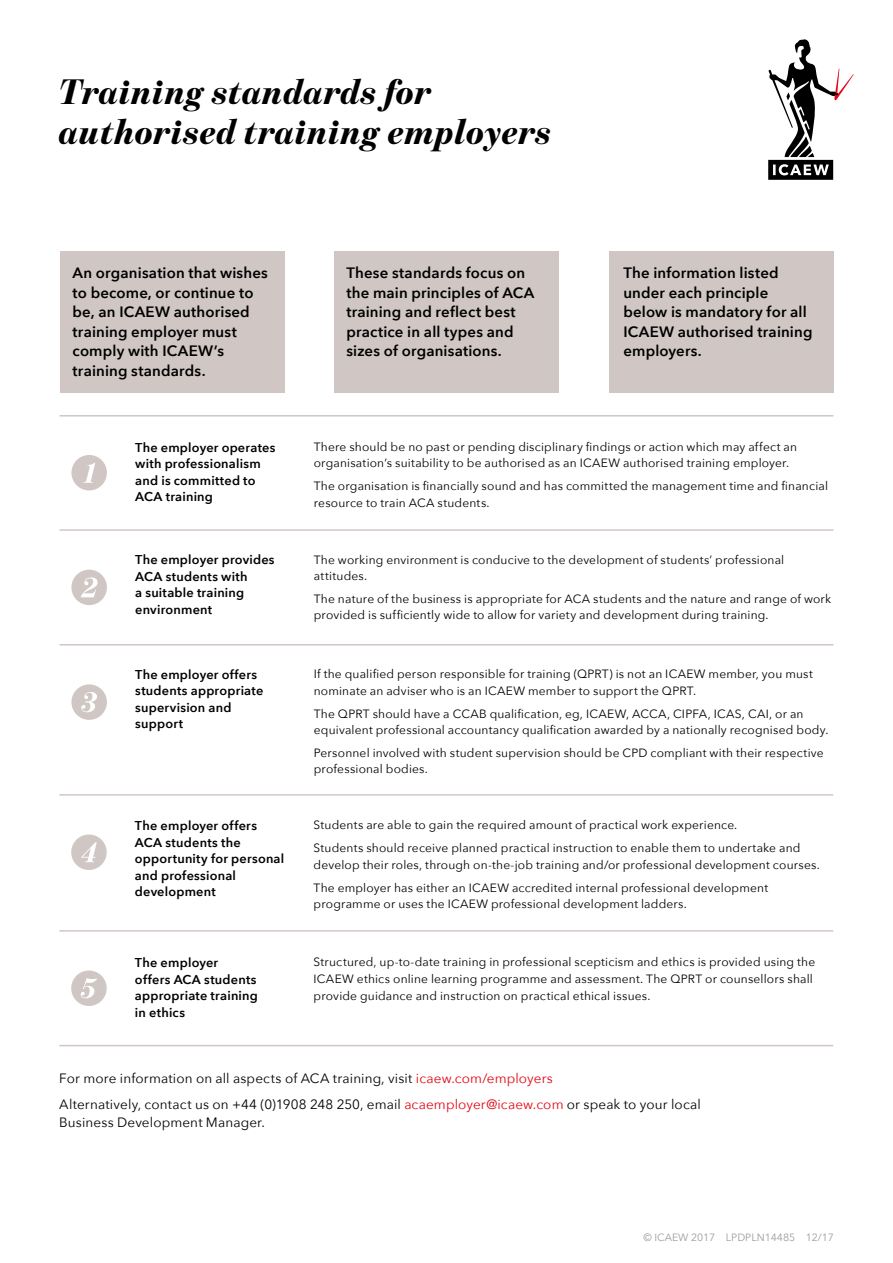
<style>
.page{position:relative;width:893px;height:1263px;background:#fff}
.page>*{position:absolute;margin:0;border:0;box-sizing:border-box;transform-origin:0 0}
.t1{font:italic 900 36px/40.5px "Benton Mod Disp";letter-spacing:.02em;color:#000}
.t2{font:600 15px/19.5px "Avenir Next";letter-spacing:.01em;color:#000}
.t3{font:13.5px/26.5px "Avenir Next";letter-spacing:.01em;color:#000}
.t4{font:600 12.75px/16.5px "Avenir Next";letter-spacing:.015em;color:#000}
.t5{font:12px/16.5px "Avenir Next";letter-spacing:.015em;color:#000}
.t6{font:10.5px "Avenir Next";color:#9d9d9c}
.s1{color:#e30613}
</style>
<div class="page">
<svg style="left:768px;top:39px;width:86px;height:141px"></svg>
<div style="left:71px;top:455px;width:36px;height:35px;background:#d0c7c4;border-radius:50%"></div>
<svg style="left:83px;top:463px;width:12px;height:20px"></svg>
<div style="left:71px;top:570px;width:36px;height:35px;background:#d0c7c4;border-radius:50%"></div>
<svg style="left:81px;top:577px;width:17px;height:20px"></svg>
<div style="left:71px;top:834px;width:36px;height:36px;background:#d0c7c4;border-radius:50%"></div>
<svg style="left:81px;top:842px;width:16px;height:20px"></svg>
<div style="left:71px;top:684px;width:36px;height:36px;background:#d0c7c4;border-radius:50%"></div>
<svg style="left:81px;top:692px;width:16px;height:20px"></svg>
<div style="left:71px;top:970px;width:36px;height:36px;background:#d0c7c4;border-radius:50%"></div>
<svg style="left:81px;top:978px;width:16px;height:20px"></svg>
<div style="left:334px;top:251px;width:225px;height:141px;background:#d0c7c4"></div>
<div style="left:60px;top:251px;width:224px;height:141px;background:#d0c7c4"></div>
<div style="left:609px;top:251px;width:225px;height:141px;background:#d0c7c4"></div>
<hr style="left:60px;top:529px;width:773px;height:2px;background:#d0c7c4">
<hr style="left:60px;top:415px;width:773px;height:1px;background:#d0c7c4">
<hr style="left:60px;top:644px;width:773px;height:1px;background:#d0c7c4">
<hr style="left:59px;top:794px;width:774px;height:2px;background:#d0c7c4">
<hr style="left:59px;top:930px;width:774px;height:2px;background:#d0c7c4">
<hr style="left:59px;top:1045px;width:774px;height:1px;background:#d0c7c4">
<h1 class="t1" style="left:60px;top:71px;width:494px">Training standards for authorised training employers</h1>
<p class="t2" style="left:73px;top:263px;width:197px">An organisation that wishes to become, or continue to be, an ICAEW authorised training employer must comply with ICAEW’s training standards.</p>
<p class="t2" style="left:623px;top:263px;width:191px">The information listed under each principle below is mandatory for all<br>ICAEW authorised training employers.</p>
<p class="t2" style="left:346px;top:263px;width:190px">These standards focus on the main principles of ACA training and reflect best practice in all types and sizes of organisations.</p>
<p class="t4" style="left:135px;top:439px;width:142px">The employer operates with professionalism and is committed to<br>ACA training</p>
<p class="t4" style="left:135px;top:551px;width:141px">The employer provides<br>ACA students with<br>a suitable training environment</p>
<p class="t4" style="left:135px;top:666px;width:130px">The employer offers students appropriate supervision and support</p>
<p class="t4" style="left:135px;top:817px;width:151px">The employer offers<br>ACA students the opportunity for personal and professional development</p>
<p class="t4" style="left:135px;top:954px;width:124px">The employer<br>offers ACA students appropriate training in ethics</p>
<p class="t5" style="left:314px;top:438px;width:485px">There should be no past or pending disciplinary findings or action which may affect an organisation’s suitability to be authorised as an ICAEW authorised training employer.</p>
<p class="t5" style="left:314px;top:477px;width:516px">The organisation is financially sound and has committed the management time and financial resource to train ACA students.</p>
<p class="t5" style="left:314px;top:551px;width:472px">The working environment is conducive to the development of students’ professional attitudes.</p>
<p class="t5" style="left:314px;top:590px;width:519px">The nature of the business is appropriate for ACA students and the nature and range of work provided is sufficiently wide to allow for variety and development during training.</p>
<p class="t5" style="left:314px;top:665px;width:501px">If the qualified person responsible for training (QPRT) is not an ICAEW member, you must nominate an adviser who is an ICAEW member to support the QPRT.</p>
<p class="t5" style="left:314px;top:705px;width:516px">The QPRT should have a CCAB qualification, eg, ICAEW, ACCA, CIPFA, ICAS, CAI, or an equivalent professional accountancy qualification awarded by a nationally recognised body.</p>
<p class="t5" style="left:314px;top:744px;width:511px">Personnel involved with student supervision should be CPD compliant with their respective professional bodies.</p>
<p class="t5" style="left:314px;top:813px;width:488px;line-height:22.8px">Students are able to gain the required amount of practical work experience.<br>Students should receive planned practical instruction to enable them to undertake and</p>
<p class="t5" style="left:314px;top:853px;width:508px;line-height:23px">develop their roles, through on-the-job training and/or professional development courses.<br>The employer has either an ICAEW accredited internal professional development</p>
<p class="t5" style="left:314px;top:895px;width:375px">programme or uses the ICAEW professional development ladders.</p>
<p class="t5" style="left:314px;top:953px;width:503px">Structured, up-to-date training in professional scepticism and ethics is provided using the<br>ICAEW ethics online learning programme and assessment. The QPRT or counsellors shall provide guidance and instruction on practical ethical issues.</p>
<p class="t3" style="left:59px;top:1064px;width:643px">For more information on all aspects of ACA training, visit <span class="s1">icaew.com/employers<br></span>Alternatively, contact us on +44 (0)1908 248 250, email <span class="s1">acaemployer@icaew.com</span> or speak to your local</p>
<p class="t3" style="left:59px;top:1109px;width:207px">Business Development Manager.</p>
<p class="t6" style="left:644px;top:1228px;width:192px">© ICAEW 2017 LPDPLN14485 12/17</p>
</div>
